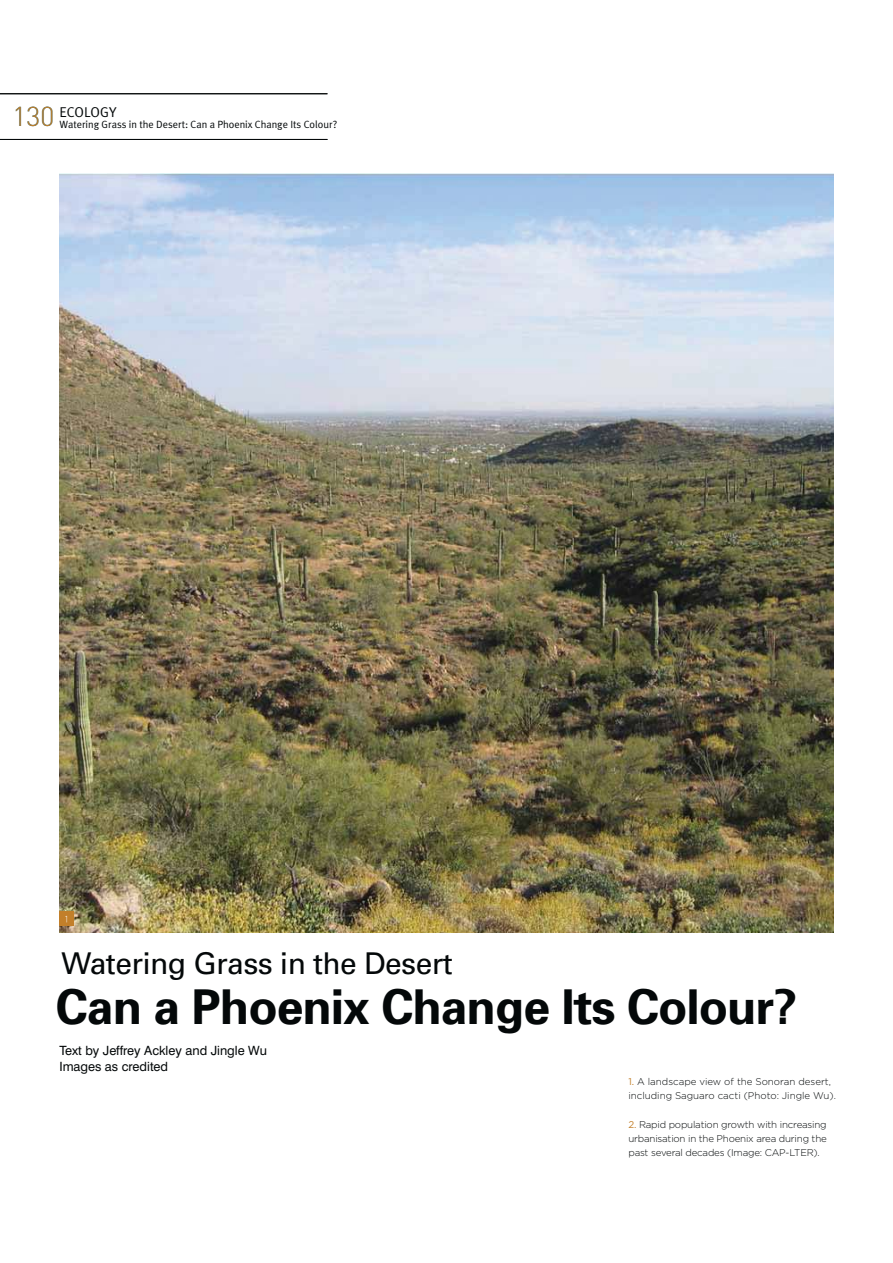
<style>
.page{position:relative;width:893px;height:1263px;background:#fff}
.page>*{position:absolute;margin:0;border:0;box-sizing:border-box;transform-origin:0 0}
.t1{font:700 48px "Univers";letter-spacing:-.02em;color:#040809}
.t2{font:30px "Univers";letter-spacing:-.02em;color:#040809}
.t3{font:14.25px "Meta Plus Normal";color:#040809}
.t4{font:12.75px/16.5px "Swiss 721 BT";color:#040809}
.t5{font:10.5px "Meta Plus Normal";color:#040809}
.t6{font:300 9.75px/14.2px "Gotham";color:#040809}
.s1{font-family:"DIN";font-weight:300;font-size:27px;color:#006794}
.s2{font-weight:400;color:#c27f2a}
</style>
<div class="page">
<img style="left:59px;top:174px;width:774px;height:759px">
<hr style="left:0;top:93px;width:327px;height:1px;background:#040809">
<hr style="left:0;top:139px;width:327px;height:1px;background:#040809">
<div style="left:59px;top:912px;width:15px;height:14px;background:#c27f2a"></div>
<h3 class="t3" style="left:13px;top:107px;width:105px"><span class="s1">130</span> ECOLOGY</h3>
<p class="t5" style="left:59px;top:120px;width:279px">Watering Grass in the Desert: Can a Phoenix Change Its Colour?</p>
<h2 class="t2" style="left:62px;top:953px;width:393px">Watering Grass in the Desert</h2>
<h1 class="t1" style="left:56px;top:989px;width:743px">Can a Phoenix Change Its Colour?</h1>
<h3 class="t4" style="left:59px;top:1043px;width:209px">Text by Jeffrey Ackley and Jingle Wu<br>Images as credited</h3>
<p class="t6" style="left:628px;top:1075px;width:209px"><span class="s2">1.</span> A landscape view of the Sonoran desert, including Saguaro cacti (Photo: Jingle Wu).</p>
<p class="t6" style="left:628px;top:1118px;width:200px;text-align:justify"><span class="s2">2.</span> Rapid population growth with increasing urbanisation in the Phoenix area during the past several decades (Image: CAP-LTER).</p>
</div>
